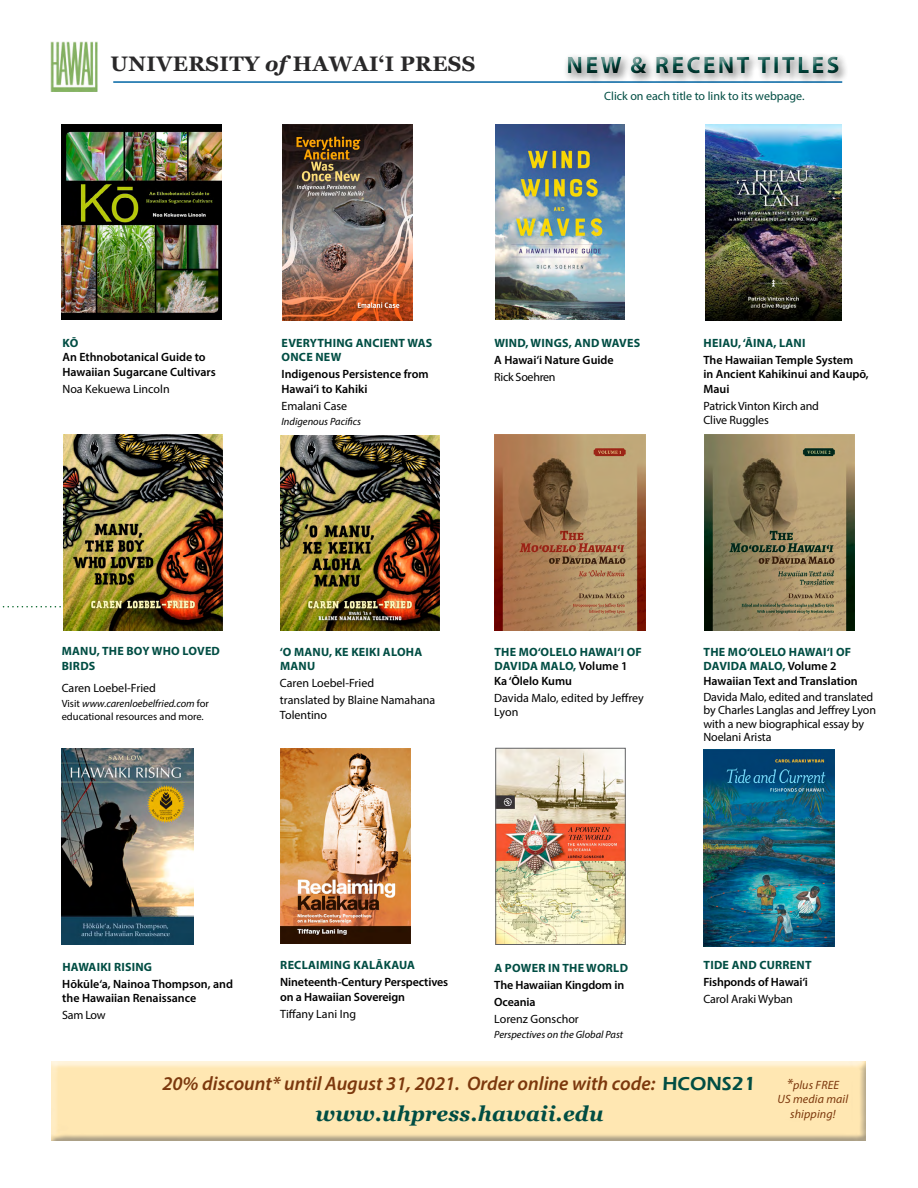
<style>
.page{position:relative;width:918px;height:1188px;background:#fff}
.page>*{position:absolute;margin:0;border:0;box-sizing:border-box;transform-origin:0 0}
.t1{font:700 24px "Myriad Pro";letter-spacing:.09em;color:#004d43}
.Body_text{font:700 21px "Georgia";letter-spacing:.02em;color:#292829}
.t2{font:italic 700 21px "Georgia";letter-spacing:.01em;color:#004d43}
.t3{font:italic 600 19.5px "Myriad Pro";color:#7c380d}
.t4{font:600 12px/14.4px "Myriad Pro";color:#000}
.t5{font:12px/14.4px "Myriad Pro";letter-spacing:-.01em;color:#000}
.t6{font:700 12px/14.4px "Myriad Pro";letter-spacing:.02em;color:#004d43}
.t7{font:12px "Myriad Pro";color:#004d43}
.t8{font:italic 12px "Myriad Pro";letter-spacing:.01em;color:#7c380d}
.t9{font:10.5px/12.6px "Myriad Pro";color:#000}
.t10{font:italic 10.5px "Myriad Pro";color:#000}
.s1{font-style:italic}
.s2{font-weight:600;color:#000}
.s3{font-family:"Eras ITC";font-style:normal;color:#004d43}
.s4{font-size:15px}
</style>
<div class="page">
<img style="left:51px;top:41px;width:47px;height:51px">
<hr style="left:113px;top:81px;width:729px;height:2px;background:#0065a4">
<div style="left:559px;top:47px;width:289px;height:36px;background:#fff;opacity:.75"></div>
<div style="left:558px;top:46px;width:288px;height:34px;background:#fff"></div>
<div style="left:560px;top:50px;width:289px;height:30px;background:#000;opacity:.75"></div>
<img style="left:497px;top:750px;width:127px;height:193px">
<div style="left:495px;top:748px;width:131px;height:197px;border:1px solid #616264"></div>
<img style="left:495px;top:125px;width:130px;height:194px">
<img style="left:281px;top:435px;width:159px;height:196px">
<img style="left:703px;top:750px;width:131px;height:196px">
<img style="left:283px;top:124px;width:130px;height:196px">
<img style="left:62px;top:749px;width:132px;height:195px">
<div style="left:48px;top:1057px;width:825px;height:84px;background:#58595b;opacity:.5"></div>
<svg style="left:2px;top:606px;width:59px;height:1px"></svg>
<img style="left:704px;top:434px;width:151px;height:197px">
<img style="left:495px;top:435px;width:150px;height:196px">
<img style="left:705px;top:124px;width:137px;height:197px">
<img style="left:61px;top:124px;width:160px;height:196px">
<img style="left:63px;top:434px;width:159px;height:197px">
<img style="left:281px;top:748px;width:129px;height:196px">
<p class="Body_text" style="left:111px;top:50px;width:366px">UNIVERSITY <span class="s1">of</span> HAWAI‘I PRESS</p>
<h1 class="t1" style="left:567px;top:49px;width:274px">NEW &amp; RECENT TITLES</h1>
<p class="t7" style="left:604px;top:89px;width:202px">Click on each title to link to its webpage.</p>
<p class="t6" style="left:63px;top:335px;width:17px">KŌ</p>
<p class="t4" style="left:62px;top:350px;width:145px">An Ethnobotanical Guide to</p>
<p class="t4" style="left:62px;top:364px;width:155px">Hawaiian Sugarcane Cultivars</p>
<p class="t5" style="left:62px;top:381px;width:109px">Noa Kekuewa Lincoln</p>
<p class="t6" style="left:282px;top:335px;width:152px">EVERYTHING ANCIENT WAS<br>ONCE NEW</p>
<p class="t4" style="left:281px;top:367px;width:149px">Indigenous Persistence from<br>Hawai‘i to Kahiki</p>
<p class="t5" style="left:281px;top:398px;width:67px">Emalani Case</p>
<p class="t10" style="left:281px;top:415px;width:81px">Indigenous Pacifics</p>
<p class="t6" style="left:494px;top:335px;width:147px">WIND, WINGS, AND WAVES</p>
<p class="t4" style="left:494px;top:352px;width:121px">A Hawai‘i Nature Guide</p>
<p class="t5" style="left:494px;top:370px;width:63px">Rick Soehren</p>
<p class="t6" style="left:704px;top:335px;width:103px">HEIAU, ‘ĀINA, LANI</p>
<p class="t4" style="left:703px;top:352px;width:151px">The Hawaiian Temple System</p>
<p class="t4" style="left:703px;top:367px;width:167px">in Ancient Kahikinui and Kaupō,<br>Maui</p>
<p class="t5" style="left:703px;top:398px;width:117px">Patrick Vinton Kirch and<br>Clive Ruggles</p>
<p class="t6" style="left:62px;top:644px;width:160px;line-height:15px">MANU, THE BOY WHO LOVED<br>BIRDS</p>
<p class="t5" style="left:62px;top:680px;width:96px">Caren Loebel-Fried</p>
<p class="t9" style="left:62px;top:697px;width:149px">Visit <span class="s1">www.carenloebelfried.com</span> for educational resources and more.</p>
<p class="t6" style="left:280px;top:644px;width:144px">‘O MANU, KE KEIKI ALOHA<br>MANU</p>
<p class="t5" style="left:280px;top:676px;width:96px">Caren Loebel-Fried</p>
<p class="t5" style="left:280px;top:693px;width:157px">translated by Blaine Namahana<br>Tolentino</p>
<p class="t6" style="left:494px;top:644px;width:149px">THE MO‘OLELO HAWAI‘I OF</p>
<p class="t6" style="left:494px;top:659px;width:135px">DAVIDA MALO, <span class="s2">Volume 1</span></p>
<p class="t4" style="left:494px;top:673px;width:79px">Ka ‘Ōlelo Kumu</p>
<p class="t5" style="left:494px;top:690px;width:151px">Davida Malo, edited by Jeffrey<br>Lyon</p>
<p class="t6" style="left:704px;top:644px;width:149px">THE MO‘OLELO HAWAI‘I OF</p>
<p class="t6" style="left:704px;top:659px;width:134px">DAVIDA MALO, <span class="s2">Volume 2</span></p>
<p class="t4" style="left:703px;top:673px;width:156px">Hawaiian Text and Translation</p>
<p class="t5" style="left:703px;top:689px;width:171px">Davida Malo, edited and translated</p>
<p class="t5" style="left:703px;top:703px;width:174px">by Charles Langlas and Jeffrey Lyon</p>
<p class="t5" style="left:703px;top:716px;width:162px">with a new biographical essay by</p>
<p class="t5" style="left:703px;top:730px;width:70px">Noelani Arista</p>
<p class="t6" style="left:62px;top:959px;width:91px">HAWAIKI RISING</p>
<p class="t4" style="left:62px;top:976px;width:172px">Hōkūle‘a, Nainoa Thompson, and the Hawaiian Renaissance</p>
<p class="t5" style="left:62px;top:1008px;width:45px">Sam Low</p>
<p class="t6" style="left:280px;top:958px;width:136px">RECLAIMING KALĀKAUA</p>
<p class="t4" style="left:280px;top:975px;width:170px">Nineteenth-Century Perspectives</p>
<p class="t4" style="left:280px;top:989px;width:126px">on a Hawaiian Sovereign</p>
<p class="t5" style="left:280px;top:1006px;width:77px">Tiffany Lani Ing</p>
<p class="t6" style="left:494px;top:960px;width:135px">A POWER IN THE WORLD</p>
<p class="t4" style="left:494px;top:977px;width:131px">The Hawaiian Kingdom in</p>
<p class="t4" style="left:494px;top:995px;width:43px">Oceania</p>
<p class="t5" style="left:494px;top:1012px;width:86px">Lorenz Gonschor</p>
<p class="t10" style="left:494px;top:1028px;width:130px">Perspectives on the Global Past</p>
<p class="t6" style="left:704px;top:958px;width:110px">TIDE AND CURRENT</p>
<p class="t4" style="left:703px;top:975px;width:106px">Fishponds of Hawai‘i</p>
<p class="t5" style="left:703px;top:992px;width:91px">Carol Araki Wyban</p>
<p class="t3" style="left:162px;top:1071px;width:595px">20% discount* until August 31, 2021. Order online with code: <span class="s3">HCONS21</span></p>
<p class="t2" style="left:316px;top:1100px;width:289px">www.uhpress.hawaii.edu</p>
<p class="t8" style="left:787px;top:1078px;width:54px"><span class="s4">*</span>plus FREE</p>
<p class="t8" style="left:778px;top:1092px;width:72px">US media mail</p>
<p class="t8" style="left:790px;top:1106px;width:47px">shipping!</p>
</div>
